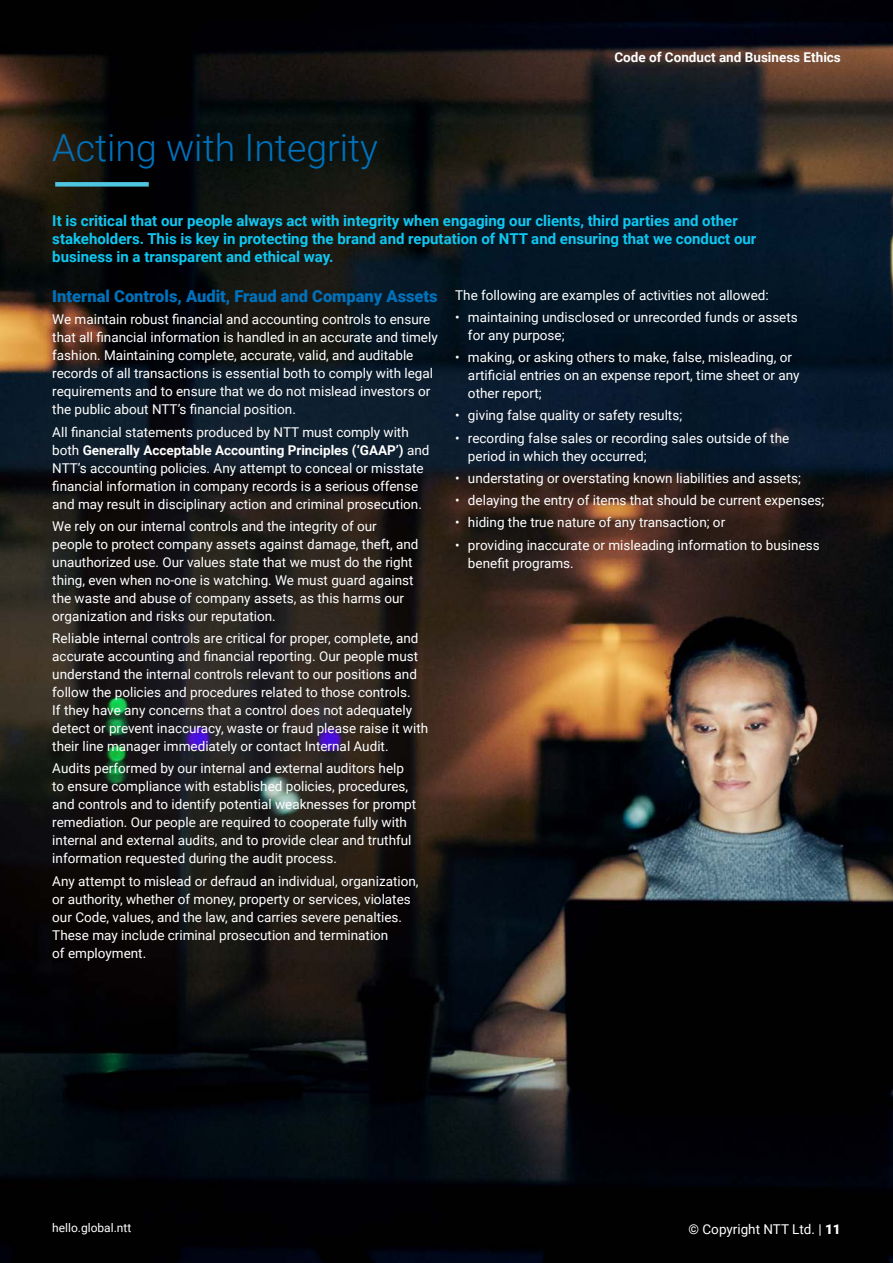
<style>
.page{position:relative;width:893px;height:1263px;background:#fff}
.page>*{position:absolute;margin:0;border:0;box-sizing:border-box;transform-origin:0 0}
.t1{font:300 37.5px "Roboto";color:#0071bb}
.t2{font:900 16.5px "Roboto";color:#0071bb}
.t3{font:700 15px/18px "Roboto";color:#0fc7f1}
.t4{font:13.5px/18px "Roboto";color:#fff}
.t5{font:700 13.5px "Roboto";color:#fff}
.t6{font:12px "Roboto";color:#fff}
.s1{font-weight:700}
.s2{font-weight:900}
</style>
<div class="page">
<img style="left:0;top:0;width:893px;height:1263px">
<div style="left:55px;top:182px;width:94px;height:5px;background:#4ec6e0"></div>
<h1 class="t1" style="left:52px;top:131px;width:327px">Acting with Integrity</h1>
<p class="t5" style="left:614px;top:52px;width:228px">Code of Conduct and Business Ethics</p>
<p class="t3" style="left:52px;top:213px;width:706px">It is critical that our people always act with integrity when engaging our clients, third parties and other stakeholders. This is key in protecting the brand and reputation of NTT and ensuring that we conduct our business in a transparent and ethical way.</p>
<p class="t2" style="left:52px;top:290px;width:387px">Internal Controls, Audit, Fraud and Company Assets</p>
<p class="t4" style="left:52px;top:310px;width:387px">We maintain robust financial and accounting controls to ensure that all financial information is handled in an accurate and timely fashion. Maintaining complete, accurate, valid, and auditable records of all transactions is essential both to comply with legal requirements and to ensure that we do not mislead investors or the public about NTT’s financial position.</p>
<p class="t4" style="left:52px;top:422px;width:379px">All financial statements produced by NTT must comply with both <span class="s1">Generally Acceptable Accounting Principles (‘GAAP’)</span> and NTT’s accounting policies. Any attempt to conceal or misstate financial information in company records is a serious offense and may result in disciplinary action and criminal prosecution.</p>
<p class="t4" style="left:52px;top:518px;width:368px">We rely on our internal controls and the integrity of our people to protect company assets against damage, theft, and unauthorized use. Our values state that we must do the right thing, even when no-one is watching. We must guard against the waste and abuse of company assets, as this harms our organization and risks our reputation.</p>
<p class="t4" style="left:52px;top:630px;width:377px">Reliable internal controls are critical for proper, complete, and accurate accounting and financial reporting. Our people must understand the internal controls relevant to our positions and follow the policies and procedures related to those controls.<br>If they have any concerns that a control does not adequately detect or prevent inaccuracy, waste or fraud please raise it with their line manager immediately or contact Internal Audit.</p>
<p class="t4" style="left:52px;top:760px;width:365px">Audits performed by our internal and external auditors help to ensure compliance with established policies, procedures, and controls and to identify potential weaknesses for prompt remediation. Our people are required to cooperate fully with internal and external audits, and to provide clear and truthful information requested during the audit process.</p>
<p class="t4" style="left:52px;top:873px;width:368px">Any attempt to mislead or defraud an individual, organization, or authority, whether of money, property or services, violates our Code, values, and the law, and carries severe penalties.<br>These may include criminal prosecution and termination<br>of employment.</p>
<p class="t4" style="left:455px;top:287px;width:315px">The following are examples of activities not allowed:</p>
<p class="t4" style="left:468px;top:309px;width:331px;text-indent:-13px">• maintaining undisclosed or unrecorded funds or assets for any purpose;</p>
<p class="t4" style="left:468px;top:349px;width:333px;text-indent:-13px">• making, or asking others to make, false, misleading, or artificial entries on an expense report, time sheet or any other report;</p>
<p class="t4" style="left:455px;top:408px;width:228px">• giving false quality or safety results;</p>
<p class="t4" style="left:468px;top:430px;width:323px;text-indent:-13px">• recording false sales or recording sales outside of the period in which they occurred;</p>
<p class="t4" style="left:455px;top:470px;width:347px">• understating or overstating known liabilities and assets;</p>
<p class="t4" style="left:455px;top:492px;width:371px">• delaying the entry of items that should be current expenses;</p>
<p class="t4" style="left:455px;top:514px;width:271px">• hiding the true nature of any transaction; or</p>
<p class="t4" style="left:468px;top:537px;width:353px;text-indent:-13px">• providing inaccurate or misleading information to business benefit programs.</p>
<p class="t6" style="left:52px;top:1223px;width:81px">hello.global.ntt</p>
<p class="t4" style="left:689px;top:1221px;width:154px">© Copyright NTT Ltd. | <span class="s2">11</span></p>
</div>
